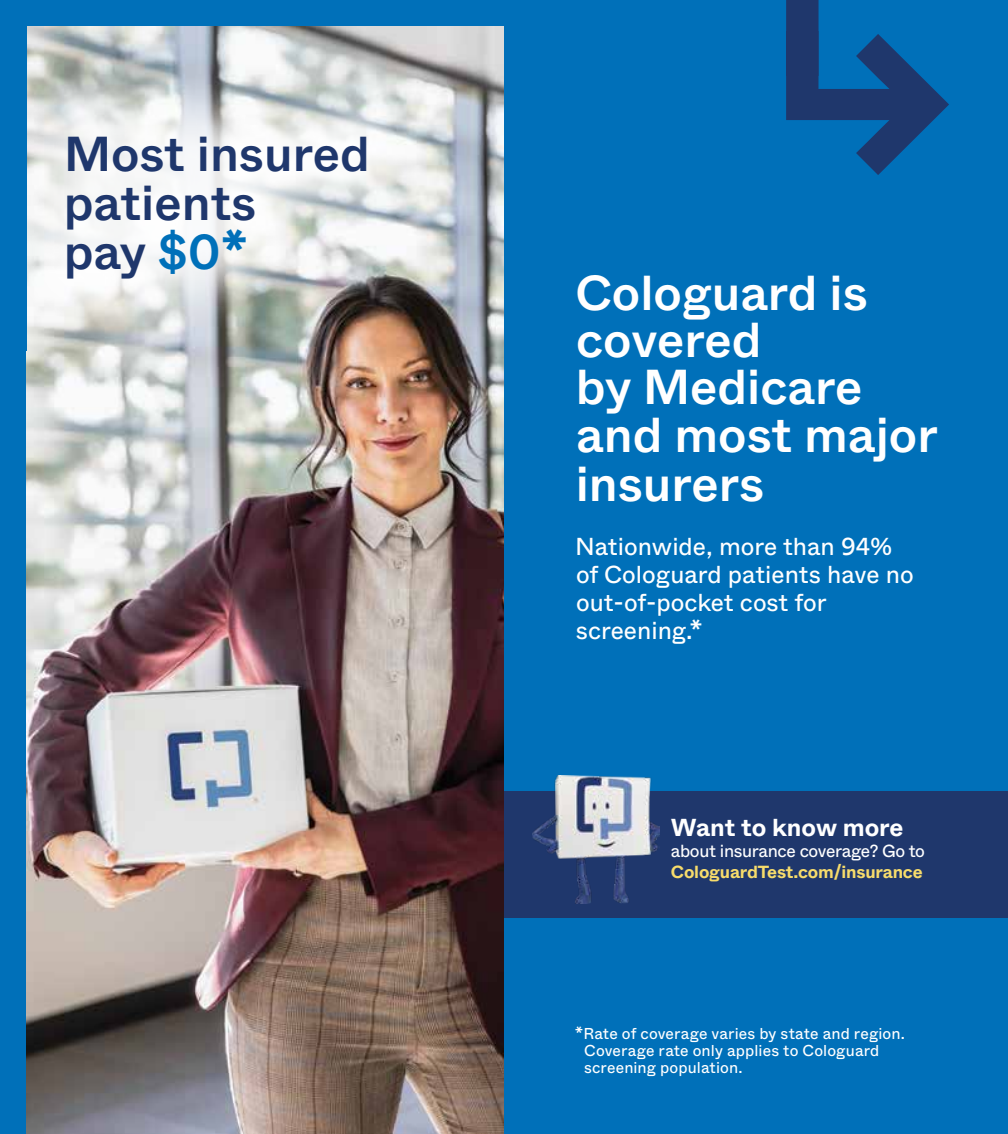
<style>
.page{position:relative;width:1008px;height:1134px;background:#0070b9}
.page>*{position:absolute;margin:0;border:0;box-sizing:border-box;transform-origin:0 0}
.t1{font:700 210px "Whyte";color:#1f376c}
.t2{font:500 49px/47.6px "Whyte";color:#fff}
.t3{font:500 49px/49px "Whyte";color:#1f376c}
.t4{font:24.5px/28px "Whyte";color:#fff}
.t5{font:700 24.5px "Whyte";color:#fff}
.t6{font:17.5px "Whyte";letter-spacing:-.02em;color:#fff}
.t7{font:700 17.5px "Whyte";letter-spacing:-.01em;color:#f7dc6b}
.t8{font:15.75px/16.6px "Whyte";letter-spacing:.005em;color:#fff}
.s1{color:#0070b9}
</style>
<div class="page">
<img style="left:26px;top:27px;width:478px;height:1107px">
<div style="left:0;top:71px;width:433px;height:274px;background:#fff;opacity:.9"></div>
<div style="left:786px;top:0;width:33px;height:76px;background:#1f376c"></div>
<div style="left:504px;top:791px;width:504px;height:126px;background:#1f376c"></div>
<img style="left:533px;top:775px;width:126px;height:129px">
<div style="left:0;top:0;width:26px;height:350px;background:#0070b9"></div>
<h2 class="t3" style="left:64px;top:127px;width:308px">Most insured patients<br>pay <span class="s1">$0*</span></h2>
<h1 class="t1" style="left:772px;top:-61px;width:183px">↳</h1>
<h2 class="t2" style="left:575px;top:266px;width:364px">Cologuard is covered<br>by Medicare and most major insurers</h2>
<h3 class="t4" style="left:575px;top:531px;width:340px">Nationwide, more than 94% of Cologuard patients have no out-of-pocket cost for screening.*</h3>
<h3 class="t5" style="left:671px;top:808px;width:234px">Want to know more</h3>
<p class="t6" style="left:671px;top:837px;width:256px">about insurance coverage? Go to</p>
<p class="t7" style="left:671px;top:858px;width:253px">CologuardTest.com/insurance</p>
<p class="t8" style="left:584px;top:1025px;width:322px;text-indent:-9px">*Rate of coverage varies by state and region.<br>Coverage rate only applies to Cologuard screening population.</p>
</div>
